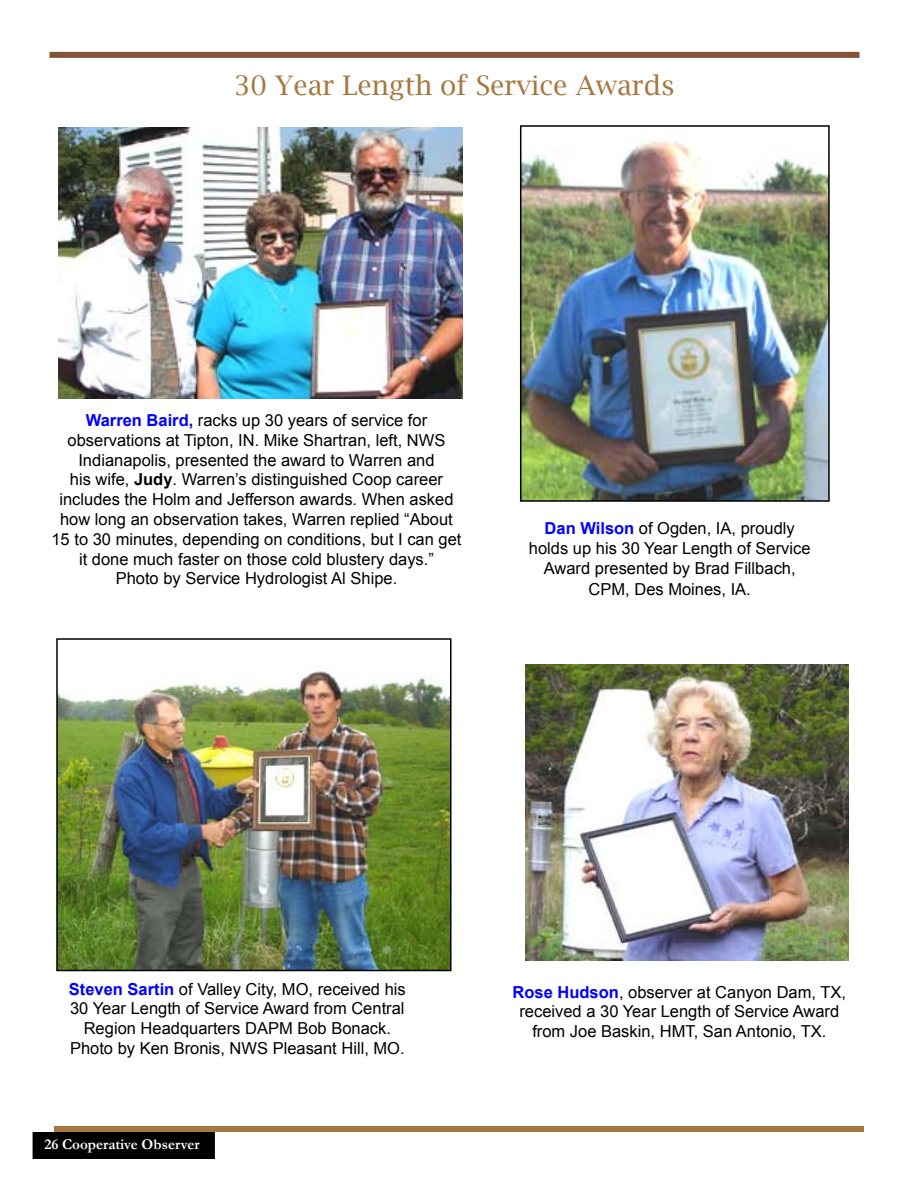
<style>
.page{position:relative;width:918px;height:1188px;background:#fff}
.page>*{position:absolute;margin:0;border:0;box-sizing:border-box;transform-origin:0 0}
.t1{font:27px "Lucida Bright";color:#a5783f}
.t2{font:16.5px/19.8px "Arial";color:#000;text-align:center}
.t3{font:700 15px "Garamond";color:#fff}
.s1{font-weight:700;color:#00f}
.s2{font-weight:700}
</style>
<div class="page">
<div style="left:33px;top:1133px;width:181px;height:25px;background:#000"></div>
<div style="left:33px;top:1132px;width:182px;height:27px;border:2px solid #000"></div>
<div style="left:54px;top:1126px;width:810px;height:6px;background:#a5783f"></div>
<div style="left:50px;top:52px;width:810px;height:6px;background:#835338"></div>
<img style="left:525px;top:664px;width:324px;height:297px">
<img style="left:523px;top:140px;width:304px;height:359px">
<div style="left:520px;top:125px;width:310px;height:377px;border:2px solid #000"></div>
<img style="left:59px;top:671px;width:390px;height:297px">
<div style="left:56px;top:638px;width:396px;height:333px;border:2px solid #000"></div>
<img style="left:58px;top:128px;width:405px;height:271px">
<h1 class="t1" style="left:234px;top:70px;width:442px">30 Year Length of Service Awards</h1>
<p class="t2" style="left:51px;top:410px;width:412px"><span class="s1">Warren Baird,</span> racks up 30 years of service for observations at Tipton, IN. Mike Shartran, left, NWS Indianapolis, presented the award to Warren and<br>his wife, <span class="s2">Judy</span>. Warren’s distinguished Coop career includes the Holm and Jefferson awards. When asked how long an observation takes, Warren replied “About 15 to 30 minutes, depending on conditions, but I can get it done much faster on those cold blustery days.”<br>Photo by Service Hydrologist Al Shipe.</p>
<p class="t2" style="left:529px;top:518px;width:283px"><span class="s1">Dan Wilson</span> of Ogden, IA, proudly holds up his 30 Year Length of Service<br>Award presented by Brad Fillbach,</p>
<p class="t2" style="left:589px;top:580px;width:164px">CPM, Des Moines, IA.</p>
<p class="t2" style="left:69px;top:979px;width:338px"><span class="s1">Steven Sartin</span> of Valley City, MO, received his 30 Year Length of Service Award from Central Region Headquarters DAPM Bob Bonack.<br>Photo by Ken Bronis, NWS Pleasant Hill, MO.</p>
<p class="t3" style="left:44px;top:1134px;width:157px">26 Cooperative Observer</p>
<p class="t2" style="left:513px;top:982px;width:335px"><span class="s1">Rose Hudson</span>, observer at Canyon Dam, TX, received a 30 Year Length of Service Award from Joe Baskin, HMT, San Antonio, TX.</p>
</div>
